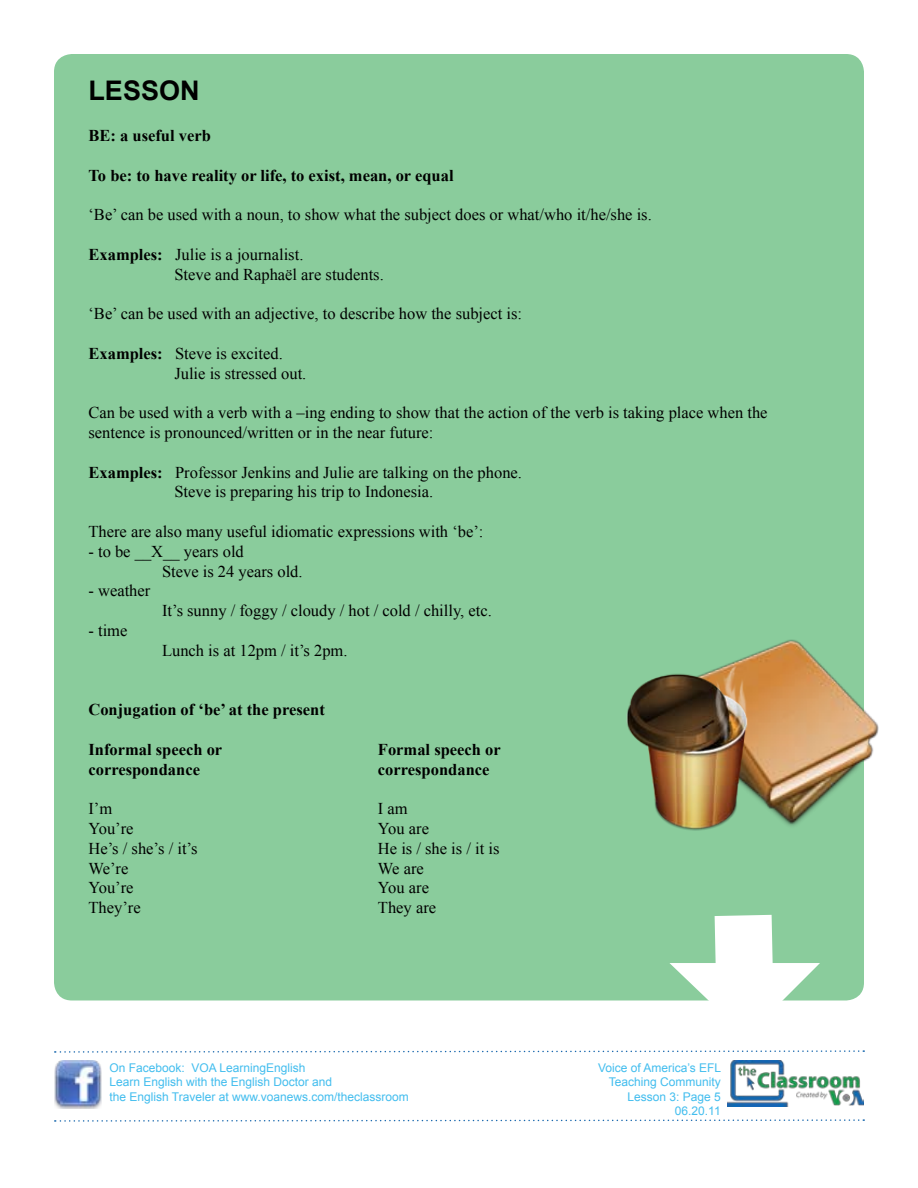
<style>
.page{position:relative;width:918px;height:1188px;background:#fff}
.page>*{position:absolute;margin:0;border:0;box-sizing:border-box;transform-origin:0 0}
.t1{font:700 27px "Arial";color:#000}
.t2{font:16.5px/19.8px "Times New Roman";color:#000}
.t3{font:700 16.5px "Times New Roman";color:#000}
.t4{font:12px/14.4px "Arial";color:#42bdee;text-align:right}
.s1{font-weight:700}
</style>
<div class="page">
<div style="left:54px;top:54px;width:810px;height:946px;background:#8acc9c;border-radius:18px"></div>
<img style="left:690px;top:639px;width:189px;height:192px">
<img style="left:626px;top:664px;width:146px;height:166px">
<img style="left:727px;top:1061px;width:137px;height:45px">
<img style="left:54px;top:1060px;width:48px;height:48px">
<svg style="left:55px;top:1119px;width:809px;height:3px"></svg>
<svg style="left:55px;top:914px;width:809px;height:139px"></svg>
<h1 class="t1" style="left:88px;top:72px;width:113px">LESSON</h1>
<p class="t3" style="left:88px;top:124px;width:124px">BE: a useful verb</p>
<p class="t3" style="left:88px;top:164px;width:367px">To be: to have reality or life, to exist, mean, or equal</p>
<p class="t2" style="left:88px;top:204px;width:565px">‘Be’ can be used with a noun, to show what the subject does or what/who it/he/she is.</p>
<p class="t2" style="left:174px;top:244px;width:211px;text-indent:-86px"><span class="s1">Examples:</span> Julie is a journalist.<br>Steve and Raphaël are students.</p>
<p class="t2" style="left:88px;top:303px;width:435px">‘Be’ can be used with an adjective, to describe how the subject is:</p>
<p class="t2" style="left:174px;top:343px;width:134px;text-indent:-86px"><span class="s1">Examples:</span> Steve is excited.<br>Julie is stressed out.</p>
<p class="t2" style="left:88px;top:402px;width:681px">Can be used with a verb with a –ing ending to show that the action of the verb is taking place when the sentence is pronounced/written or in the near future:</p>
<p class="t2" style="left:88px;top:462px;width:435px;text-align:center"><span class="s1">Examples:</span> Professor Jenkins and Julie are talking on the phone.<br>Steve is preparing his trip to Indonesia.</p>
<p class="t2" style="left:88px;top:521px;width:397px">There are also many useful idiomatic expressions with ‘be’:</p>
<p class="t2" style="left:162px;top:541px;width:142px;text-indent:-74px">- to be __X__ years old<br>Steve is 24 years old.</p>
<p class="t2" style="left:88px;top:581px;width:63px">- weather</p>
<p class="t2" style="left:162px;top:600px;width:331px">It’s sunny / foggy / cloudy / hot / cold / chilly, etc.</p>
<p class="t2" style="left:88px;top:620px;width:40px">- time</p>
<p class="t2" style="left:162px;top:640px;width:187px">Lunch is at 12pm / it’s 2pm.</p>
<p class="t3" style="left:88px;top:698px;width:238px">Conjugation of ‘be’ at the present</p>
<p class="t3" style="left:88px;top:738px;width:135px">Informal speech or</p>
<p class="t3" style="left:378px;top:738px;width:124px">Formal speech or</p>
<p class="t3" style="left:88px;top:758px;width:113px">correspondance</p>
<p class="t3" style="left:378px;top:758px;width:113px">correspondance</p>
<p class="t2" style="left:88px;top:798px;width:25px">I’m</p>
<p class="t2" style="left:378px;top:798px;width:31px">I am</p>
<p class="t2" style="left:88px;top:818px;width:47px">You’re</p>
<p class="t2" style="left:378px;top:818px;width:53px">You are</p>
<p class="t2" style="left:88px;top:838px;width:111px">He’s / she’s / it’s</p>
<p class="t2" style="left:378px;top:838px;width:123px">He is / she is / it is</p>
<p class="t2" style="left:88px;top:858px;width:41px">We’re</p>
<p class="t2" style="left:378px;top:858px;width:47px">We are</p>
<p class="t2" style="left:88px;top:878px;width:47px">You’re</p>
<p class="t2" style="left:378px;top:878px;width:53px">You are</p>
<p class="t2" style="left:88px;top:897px;width:54px">They’re</p>
<p class="t2" style="left:378px;top:897px;width:60px">They are</p>
<p class="t4" style="left:110px;top:1060px;width:301px;text-align:left">On Facebook: VOA LearningEnglish<br>Learn English with the English Doctor and<br>the English Traveler at www.voanews.com/theclassroom</p>
<p class="t4" style="left:598px;top:1060px;width:125px">Voice of America’s EFL<br>Teaching Community<br>Lesson 3: Page 5<br>06.20.11</p>
</div>
